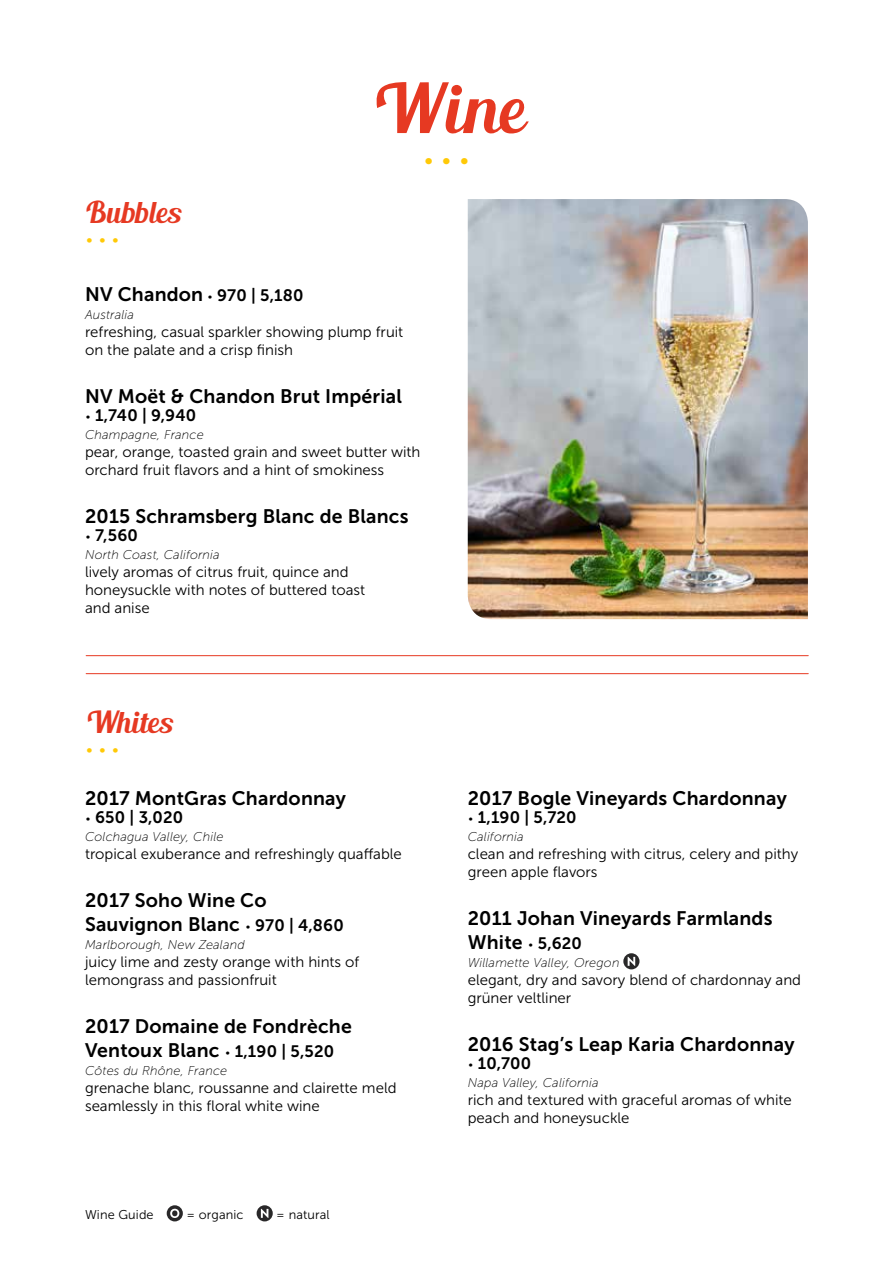
<style>
.page{position:relative;width:893px;height:1263px;background:#fff}
.page>*{position:absolute;margin:0;border:0;box-sizing:border-box;transform-origin:0 0}
.t1{font:67.5px "Blenda Script";color:#e63922}
.t2{font:30px "Blenda Script";color:#e63922}
.t3{font:19.5px/24px "Museo Sans 700";letter-spacing:.01em;color:#000}
.t4{font:16.5px "Museo Sans 700";letter-spacing:.01em;color:#000}
.t5{font:15px/18px "Museo Sans 300";color:#000}
.t6{font:italic 12.75px "Museo Sans 100";letter-spacing:.01em;color:#000}
.t7{font:12.75px "Museo Sans 300";letter-spacing:.01em;color:#000}
.s1{font-size:16.5px}
</style>
<div class="page">
<svg style="left:167px;top:1205px;width:16px;height:16px"></svg>
<svg style="left:170px;top:1209px;width:9px;height:9px"></svg>
<svg style="left:257px;top:1205px;width:16px;height:16px"></svg>
<svg style="left:261px;top:1209px;width:7px;height:9px"></svg>
<svg style="left:623px;top:953px;width:16px;height:16px"></svg>
<svg style="left:628px;top:957px;width:7px;height:9px"></svg>
<img style="left:468px;top:199px;width:340px;height:420px">
<hr style="left:86px;top:655px;width:722px;height:1px;background:#e63922">
<hr style="left:86px;top:673px;width:722px;height:1px;background:#e63922">
<h2 class="t2" style="left:85px;top:193px;width:97px">Bubbles</h2>
<h1 class="t1" style="left:370px;top:66px;width:154px">Wine</h1>
<h3 class="t3" style="left:85px;top:282px;width:220px">NV Chandon <span class="s1">970 | 5,180</span></h3>
<p class="t6" style="left:85px;top:308px;width:51px">Australia</p>
<p class="t5" style="left:85px;top:323px;width:320px">refreshing, casual sparkler showing plump fruit on the palate and a crisp finish</p>
<h3 class="t3" style="left:85px;top:384px;width:318px">NV Moët &amp; Chandon Brut Impérial</h3>
<p class="t4" style="left:95px;top:406px;width:102px">1,740 | 9,940</p>
<p class="t6" style="left:85px;top:428px;width:120px">Champagne, France</p>
<p class="t5" style="left:85px;top:443px;width:337px">pear, orange, toasted grain and sweet butter with orchard fruit flavors and a hint of smokiness</p>
<h3 class="t3" style="left:85px;top:504px;width:325px">2015 Schramsberg Blanc de Blancs</h3>
<p class="t4" style="left:95px;top:526px;width:44px">7,560</p>
<p class="t6" style="left:85px;top:548px;width:136px">North Coast, California</p>
<p class="t5" style="left:85px;top:563px;width:282px">lively aromas of citrus fruit, quince and honeysuckle with notes of buttered toast and anise</p>
<h2 class="t2" style="left:85px;top:703px;width:89px">Whites</h2>
<h3 class="t3" style="left:85px;top:786px;width:263px">2017 MontGras Chardonnay</h3>
<p class="t4" style="left:95px;top:808px;width:90px">650 | 3,020</p>
<p class="t6" style="left:85px;top:830px;width:140px">Colchagua Valley, Chile</p>
<p class="t5" style="left:85px;top:845px;width:318px">tropical exuberance and refreshingly quaffable</p>
<h3 class="t3" style="left:85px;top:888px;width:260px">2017 Soho Wine Co<br>Sauvignon Blanc <span class="s1">970 | 4,860</span></h3>
<p class="t6" style="left:85px;top:938px;width:161px">Marlborough, New Zealand</p>
<p class="t5" style="left:85px;top:953px;width:276px">juicy lime and zesty orange with hints of lemongrass and passionfruit</p>
<h3 class="t3" style="left:85px;top:1014px;width:268px">2017 Domaine de Fondrèche<br>Ventoux Blanc <span class="s1">1,190 | 5,520</span></h3>
<p class="t6" style="left:85px;top:1064px;width:144px">Côtes du Rhône, France</p>
<p class="t5" style="left:85px;top:1079px;width:313px">grenache blanc, roussanne and clairette meld seamlessly in this floral white wine</p>
<p class="t7" style="left:85px;top:1208px;width:70px">Wine Guide</p>
<p class="t7" style="left:186px;top:1208px;width:59px">= organic</p>
<p class="t7" style="left:276px;top:1208px;width:55px">= natural</p>
<h3 class="t3" style="left:468px;top:786px;width:321px">2017 Bogle Vineyards Chardonnay</h3>
<p class="t4" style="left:478px;top:808px;width:100px">1,190 | 5,720</p>
<p class="t6" style="left:468px;top:830px;width:57px">California</p>
<p class="t5" style="left:468px;top:845px;width:332px">clean and refreshing with citrus, celery and pithy green apple flavors</p>
<h3 class="t3" style="left:468px;top:906px;width:306px">2011 Johan Vineyards Farmlands<br>White <span class="s1">5,620</span></h3>
<p class="t6" style="left:468px;top:956px;width:153px">Willamette Valley, Oregon</p>
<p class="t5" style="left:468px;top:971px;width:335px">elegant, dry and savory blend of chardonnay and grüner veltliner</p>
<h3 class="t3" style="left:468px;top:1032px;width:328px">2016 Stag’s Leap Karia Chardonnay</h3>
<p class="t4" style="left:478px;top:1054px;width:55px">10,700</p>
<p class="t6" style="left:468px;top:1076px;width:132px">Napa Valley, California</p>
<p class="t5" style="left:468px;top:1091px;width:326px">rich and textured with graceful aromas of white peach and honeysuckle</p>
</div>
